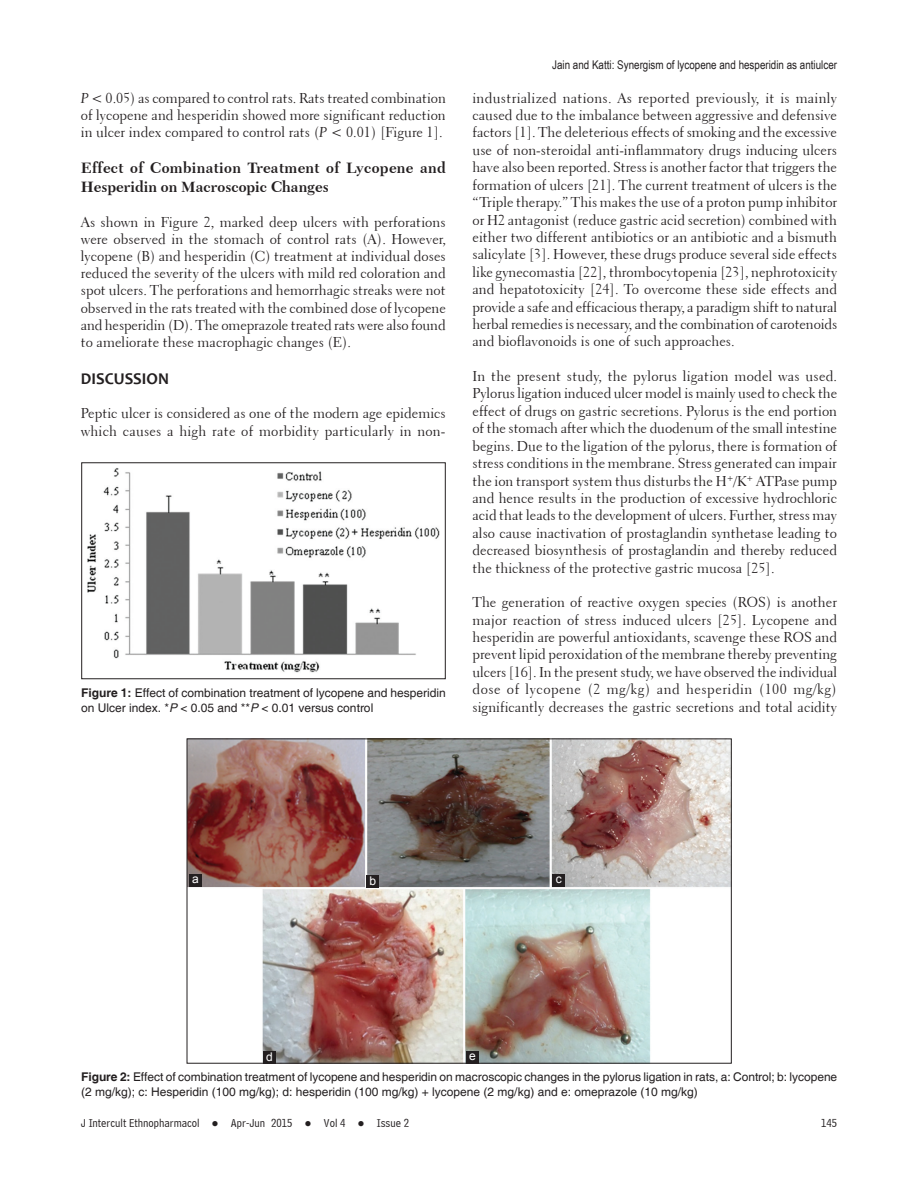
<style>
.page{position:relative;width:918px;height:1188px;background:#fff}
.page>*{position:absolute;margin:0;border:0;box-sizing:border-box;transform-origin:0 0}
.t1{font:700 16.5px "Candara";color:#231f20}
.t2{font:700 15.75px/18.9px "Transitional 511 BT";letter-spacing:.02em;color:#231f20}
.TX{font:14.25px/17.4px "Transitional 521 BT Roman A";color:#231f20;text-align:justify}
.FGC{font:12px/15px "Helvetica";color:#231f20}
.t3{font:12px "Arial Narrow";color:#231f20}
.t4{font:12px "Bell Centennial BT Address";color:#231f20}
.LABEL{font:12px "Arial";color:#fff}
.s1{font-family:"Transitional 521 BT Cursive A"}
.s2{font-weight:700}
.s3{font-style:italic}
.s4{font-family:"Sylfaen"}
</style>
<div class="page">
<img style="left:189px;top:741px;width:541px;height:320px">
<div style="left:263px;top:1051px;width:13px;height:12px;background:#231f20"></div>
<div style="left:553px;top:874px;width:12px;height:13px;background:#231f20"></div>
<div style="left:366px;top:875px;width:13px;height:12px;background:#231f20"></div>
<div style="left:189px;top:874px;width:13px;height:13px;background:#231f20"></div>
<div style="left:466px;top:1051px;width:13px;height:12px;background:#231f20"></div>
<img style="left:87px;top:468px;width:353px;height:205px">
<div style="left:82px;top:463px;width:363px;height:216px;border:1px solid #231f20"></div>
<p class="TX" style="left:81px;top:89px;width:367px"><span class="s1">P</span> &lt; 0.05) as compared to control rats. Rats treated combination of lycopene and hesperidin showed more significant reduction in ulcer index compared to control rats (<span class="s1">P</span> &lt; 0.01) [Figure 1].</p>
<h2 class="t2" style="left:81px;top:158px;width:366px">Effect of Combination Treatment of Lycopene and<br>Hesperidin on Macroscopic Changes</h2>
<p class="TX" style="left:81px;top:213px;width:367px">As shown in Figure 2, marked deep ulcers with perforations were observed in the stomach of control rats (A). However, lycopene (B) and hesperidin (C) treatment at individual doses reduced the severity of the ulcers with mild red coloration and spot ulcers. The perforations and hemorrhagic streaks were not observed in the rats treated with the combined dose of lycopene and hesperidin (D). The omeprazole treated rats were also found to ameliorate these macrophagic changes (E).</p>
<h1 class="t1" style="left:81px;top:368px;width:90px">DISCUSSION</h1>
<p class="TX" style="left:81px;top:405px;width:367px">Peptic ulcer is considered as one of the modern age epidemics which causes a high rate of morbidity particularly in non-</p>
<p class="FGC" style="left:81px;top:685px;width:366px"><span class="s2">Figure 1:</span> Effect of combination treatment of lycopene and hesperidin on Ulcer index. *<span class="s3">P</span> &lt; 0.05 and **<span class="s3">P</span> &lt; 0.01 versus control</p>
<p class="t3" style="left:552px;top:56px;width:286px">Jain and Katti: Synergism of lycopene and hesperidin as antiulcer</p>
<p class="TX" style="left:472px;top:89px;width:366px">industrialized nations. As reported previously, it is mainly caused due to the imbalance between aggressive and defensive factors [1]. The deleterious effects of smoking and the excessive use of non-steroidal anti-inflammatory drugs inducing ulcers have also been reported. Stress is another factor that triggers the formation of ulcers [21]. The current treatment of ulcers is the “Triple therapy.” This makes the use of a proton pump inhibitor or H2 antagonist (reduce gastric acid secretion) combined with either two different antibiotics or an antibiotic and a bismuth salicylate [3]. However, these drugs produce several side effects like gynecomastia [22], thrombocytopenia [23], nephrotoxicity and hepatotoxicity [24]. To overcome these side effects and provide a safe and efficacious therapy, a paradigm shift to natural herbal remedies is necessary, and the combination of carotenoids and bioflavonoids is one of such approaches.</p>
<p class="TX" style="left:472px;top:368px;width:366px">In the present study, the pylorus ligation model was used.<br>Pylorus ligation induced ulcer model is mainly used to check the effect of drugs on gastric secretions. Pylorus is the end portion of the stomach after which the duodenum of the small intestine begins. Due to the ligation of the pylorus, there is formation of stress conditions in the membrane. Stress generated can impair the ion transport system thus disturbs the H<sup>+</sup>/K<sup>+</sup> ATPase pump and hence results in the production of excessive hydrochloric acid that leads to the development of ulcers. Further, stress may also cause inactivation of prostaglandin synthetase leading to decreased biosynthesis of prostaglandin and thereby reduced the thickness of the protective gastric mucosa [25].</p>
<p class="TX" style="left:472px;top:594px;width:366px">The generation of reactive oxygen species (ROS) is another major reaction of stress induced ulcers [25]. Lycopene and hesperidin are powerful antioxidants, scavenge these ROS and prevent lipid peroxidation of the membrane thereby preventing ulcers [16]. In the present study, we have observed the individual dose of lycopene (2 mg/kg) and hesperidin (100 mg/kg) significantly decreases the gastric secretions and total acidity</p>
<p class="LABEL" style="left:192px;top:871px;width:8px">a</p>
<p class="LABEL" style="left:369px;top:873px;width:8px">b</p>
<p class="LABEL" style="left:556px;top:871px;width:7px">c</p>
<p class="LABEL" style="left:266px;top:1049px;width:8px">d</p>
<p class="LABEL" style="left:469px;top:1048px;width:8px">e</p>
<p class="FGC" style="left:81px;top:1070px;width:758px"><span class="s2">Figure 2:</span> Effect of combination treatment of lycopene and hesperidin on macroscopic changes in the pylorus ligation in rats, a: Control; b: lycopene (2 mg/kg); c: Hesperidin (100 mg/kg); d: hesperidin (100 mg/kg) + lycopene (2 mg/kg) and e: omeprazole (10 mg/kg)</p>
<p class="t4" style="left:81px;top:1116px;width:330px">J Intercult Ethnopharmacol <span class="s4">●</span> Apr-Jun 2015 <span class="s4">●</span> Vol 4 <span class="s4">●</span> Issue 2</p>
<p class="t4" style="left:821px;top:1116px;width:17px">145</p>
</div>
